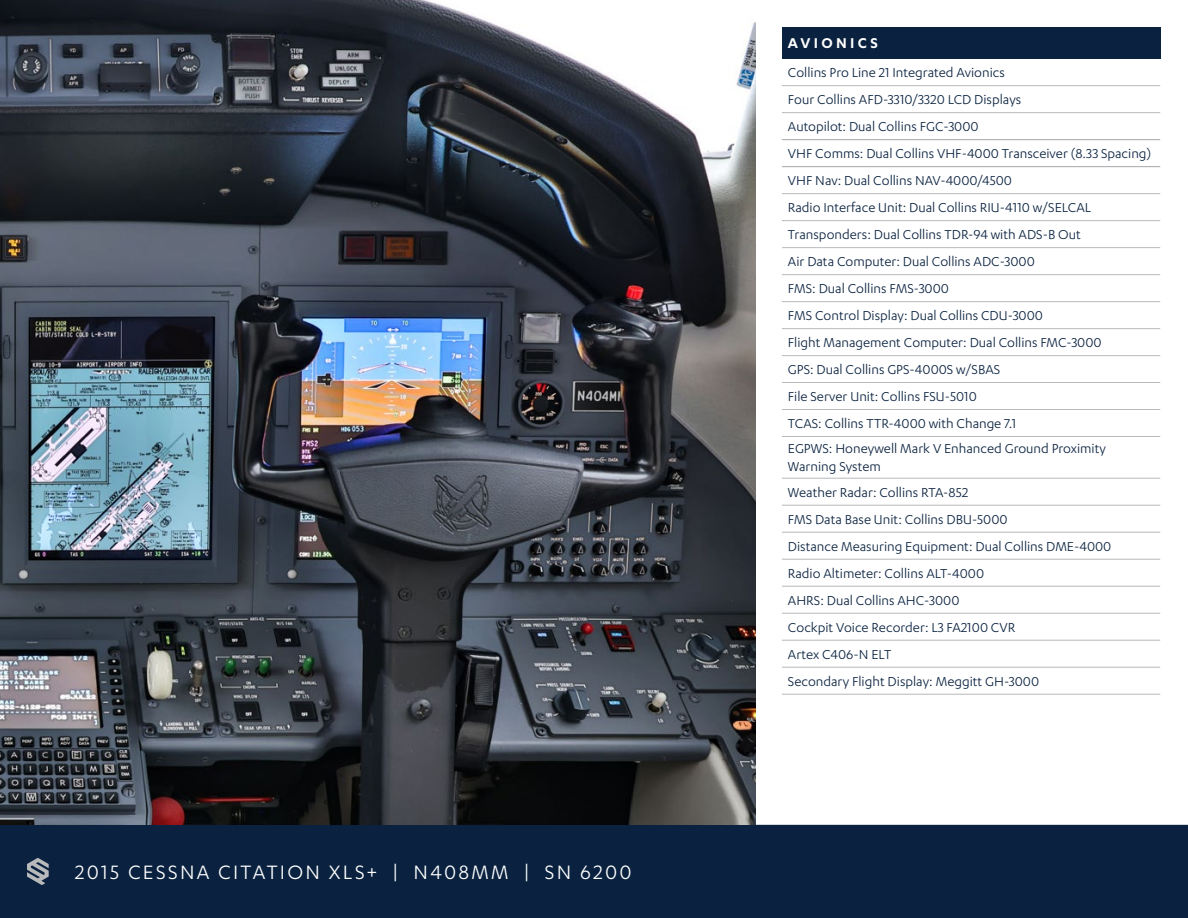
<style>
.page{position:relative;width:1188px;height:918px;background:#fff}
.page>*{position:absolute;margin:0;border:0;box-sizing:border-box;transform-origin:0 0}
.t1{font:22.5px "Karbon";letter-spacing:.1em;color:#fff}
.t2{font:600 16.5px "Karbon";letter-spacing:.2em;color:#fff}
.t3{font:15px/27px "Karbon";color:#0a2240}
</style>
<div class="page">
<div style="left:0;top:825px;width:1188px;height:93px;background:#0a2240"></div>
<svg style="left:27px;top:858px;width:22px;height:27px"></svg>
<div style="left:782px;top:27px;width:378px;height:32px;background:#0a2240"></div>
<hr style="left:1160px;top:27px;width:1px;height:32px;background:#0a2240">
<hr style="left:782px;top:85px;width:378px;height:1px;background:#b7b9ba">
<hr style="left:782px;top:112px;width:378px;height:1px;background:#b7b9ba">
<hr style="left:782px;top:193px;width:378px;height:1px;background:#b7b9ba">
<hr style="left:782px;top:220px;width:378px;height:1px;background:#b7b9ba">
<hr style="left:782px;top:247px;width:378px;height:1px;background:#b7b9ba">
<hr style="left:782px;top:274px;width:378px;height:1px;background:#b7b9ba">
<hr style="left:782px;top:301px;width:378px;height:1px;background:#b7b9ba">
<hr style="left:782px;top:328px;width:378px;height:1px;background:#b7b9ba">
<hr style="left:782px;top:355px;width:378px;height:1px;background:#b7b9ba">
<hr style="left:782px;top:382px;width:378px;height:1px;background:#b7b9ba">
<hr style="left:782px;top:409px;width:378px;height:1px;background:#b7b9ba">
<hr style="left:782px;top:436px;width:378px;height:1px;background:#b7b9ba">
<hr style="left:782px;top:478px;width:378px;height:1px;background:#b7b9ba">
<hr style="left:782px;top:505px;width:378px;height:1px;background:#b7b9ba">
<hr style="left:782px;top:532px;width:378px;height:1px;background:#b7b9ba">
<hr style="left:782px;top:559px;width:378px;height:1px;background:#b7b9ba">
<hr style="left:782px;top:586px;width:378px;height:1px;background:#b7b9ba">
<hr style="left:782px;top:613px;width:378px;height:1px;background:#b7b9ba">
<hr style="left:782px;top:640px;width:378px;height:1px;background:#b7b9ba">
<hr style="left:782px;top:667px;width:378px;height:1px;background:#b7b9ba">
<hr style="left:782px;top:694px;width:378px;height:1px;background:#b7b9ba">
<hr style="left:782px;top:139px;width:378px;height:1px;background:#a5a7aa">
<hr style="left:782px;top:166px;width:378px;height:1px;background:#a5a7aa">
<img style="left:0;top:0;width:756px;height:825px">
<h1 class="t1" style="left:75px;top:860px;width:558px">2015 CESSNA CITATION XLS+ | N408MM | SN 6200</h1>
<p class="t2" style="left:788px;top:34px;width:91px">AVIONICS</p>
<p class="t3" style="left:788px;top:59px;width:365px">Collins Pro Line 21 Integrated Avionics<br>Four Collins AFD-3310/3320 LCD Displays<br>Autopilot: Dual Collins FGC-3000<br>VHF Comms: Dual Collins VHF-4000 Transceiver (8.33 Spacing)<br>VHF Nav: Dual Collins NAV-4000/4500<br>Radio Interface Unit: Dual Collins RIU-4110 w/SELCAL Transponders: Dual Collins TDR-94 with ADS-B Out<br>Air Data Computer: Dual Collins ADC-3000<br>FMS: Dual Collins FMS-3000<br>FMS Control Display: Dual Collins CDU-3000<br>Flight Management Computer: Dual Collins FMC-3000<br>GPS: Dual Collins GPS-4000S w/SBAS<br>File Server Unit: Collins FSU-5010<br>TCAS: Collins TTR-4000 with Change 7.1</p>
<p class="t3" style="left:788px;top:439px;width:319px;line-height:18px">EGPWS: Honeywell Mark V Enhanced Ground Proximity<br>Warning System</p>
<p class="t3" style="left:788px;top:478px;width:325px">Weather Radar: Collins RTA-852<br>FMS Data Base Unit: Collins DBU-5000<br>Distance Measuring Equipment: Dual Collins DME-4000<br>Radio Altimeter: Collins ALT-4000<br>AHRS: Dual Collins AHC-3000<br>Cockpit Voice Recorder: L3 FA2100 CVR<br>Artex C406-N ELT<br>Secondary Flight Display: Meggitt GH-3000</p>
</div>
